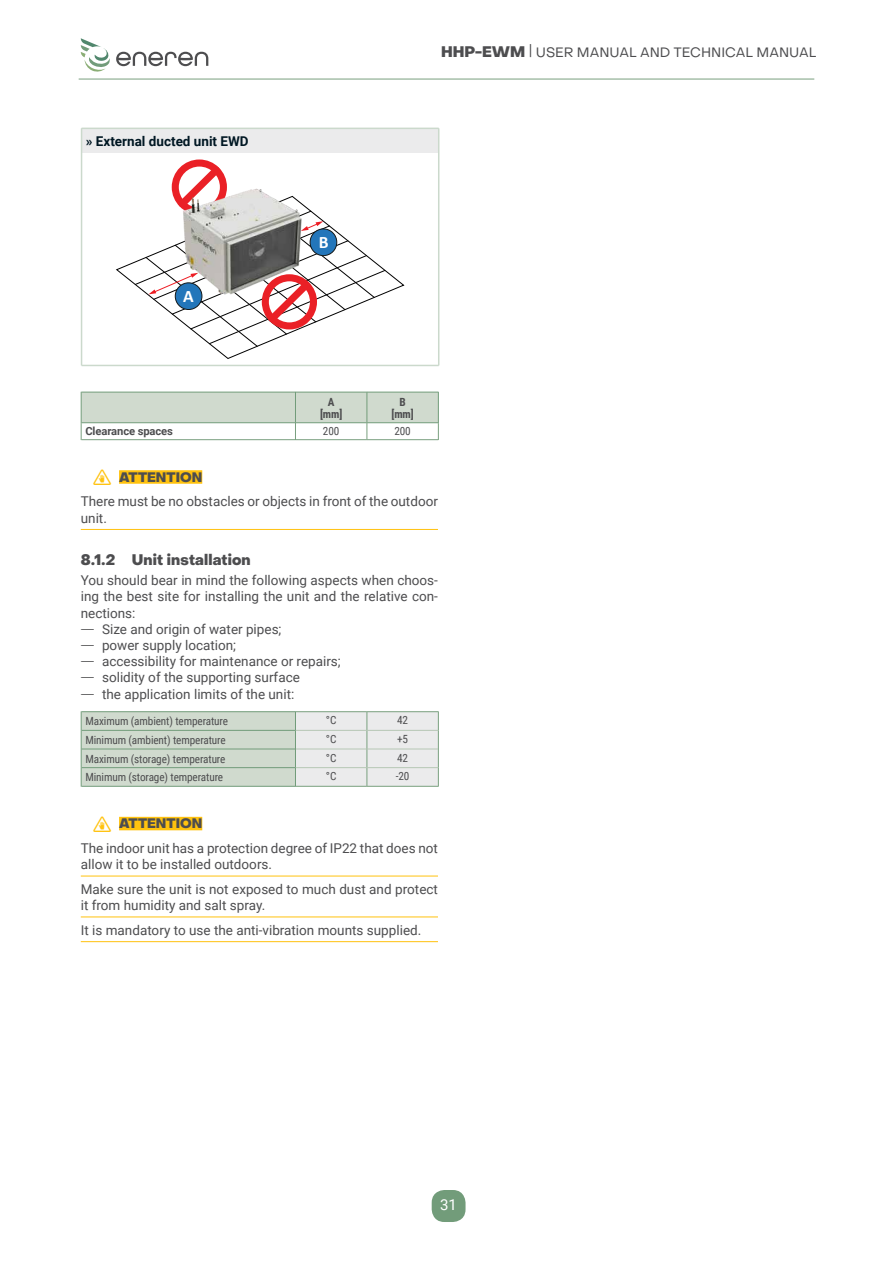
<style>
.page{position:relative;width:893px;height:1263px;background:#fff}
.page>*{position:absolute;margin:0;border:0;box-sizing:border-box;transform-origin:0 0}
.t1{font:700 17.55px "Calibri";color:#fff}
.t2{font:800 15px "Object Sans";letter-spacing:.01em;color:#4d4d4f}
.t3{font:15px "Roboto";color:#fff}
.t4{font:13.5px/16.2px "Roboto";color:#4d4d4f}
.t5{font:13.5px "Object Sans";color:#4d4d4f}
.t6{font:700 13.5px "Roboto";color:#001723}
.t7{font:800 13.5px "Object Sans";color:#4d4d4f}
.t8{font:11.25px "Roboto Condensed";letter-spacing:-.01em;color:#4d4d4f}
.t9{font:700 11.25px "Roboto";letter-spacing:-.01em;color:#4d4d4f}
.t10{font:700 11.25px/12px "Roboto Condensed";color:#4d4d4f;text-align:center}
.s1{font-weight:400;font-size:13.5px}
.s2{font-family:"Glyphter";font-weight:400;font-size:17.55px;color:#ffc20e}
.s3{font-family:"Myriad Pro"}
</style>
<div class="page">
<hr style="left:79px;top:79px;width:735px;height:1px;background:#79a07e">
<svg style="left:81px;top:38px;width:29px;height:34px"></svg>
<svg style="left:116px;top:52px;width:92px;height:14px"></svg>
<div style="left:432px;top:1190px;width:34px;height:32px;background:#729c7a;border-radius:13px"></div>
<div style="left:119px;top:470px;width:83px;height:14px;background:#ffc20e"></div>
<hr style="left:81px;top:529px;width:357px;height:1px;background:#ffc20e">
<div style="left:119px;top:817px;width:83px;height:13px;background:#ffc20e"></div>
<hr style="left:81px;top:876px;width:357px;height:1px;background:#ffc20e">
<hr style="left:81px;top:916px;width:357px;height:1px;background:#ffc20e">
<hr style="left:81px;top:941px;width:357px;height:1px;background:#ffc20e">
<div style="left:82px;top:128px;width:357px;height:25px;background:#ebebec"></div>
<svg style="left:116px;top:261px;width:289px;height:98px"></svg>
<svg style="left:135px;top:160px;width:251px;height:187px"></svg>
<hr style="left:82px;top:128px;width:357px;height:1px;background:#cbd9cc">
<hr style="left:82px;top:365px;width:357px;height:1px;background:#cbd9cc">
<hr style="left:81px;top:128px;width:1px;height:237px;background:#cbd9cc">
<hr style="left:438px;top:128px;width:1px;height:237px;background:#cbd9cc">
<svg style="left:81px;top:393px;width:358px;height:47px"></svg>
<hr style="left:82px;top:392px;width:213px;height:1px;background:#729c7a">
<hr style="left:81px;top:392px;width:1px;height:31px;background:#729c7a">
<hr style="left:82px;top:422px;width:213px;height:1px;background:#729c7a">
<hr style="left:296px;top:392px;width:71px;height:1px;background:#729c7a">
<hr style="left:296px;top:422px;width:71px;height:1px;background:#729c7a">
<hr style="left:295px;top:392px;width:1px;height:31px;background:#729c7a">
<hr style="left:367px;top:392px;width:71px;height:1px;background:#729c7a">
<hr style="left:438px;top:392px;width:1px;height:31px;background:#729c7a">
<hr style="left:367px;top:422px;width:71px;height:1px;background:#729c7a">
<hr style="left:367px;top:392px;width:1px;height:31px;background:#729c7a">
<svg style="left:81px;top:711px;width:358px;height:76px;background:#d3dcd3"></svg>
<p class="t6" style="left:86px;top:132px;width:164px">» External ducted unit EWD</p>
<p class="t1" style="left:183px;top:284px;width:12px">A</p>
<p class="t2" style="left:441px;top:42px;width:115px">HHP-EWM <sup>|</sup> <span class="s1">USER</span></p>
<p class="t5" style="left:577px;top:44px;width:24px">MANUAL</p>
<p class="t5" style="left:640px;top:44px;width:11px">AND</p>
<p class="t5" style="left:674px;top:44px;width:18px">TECHNICAL</p>
<p class="t5" style="left:757px;top:44px;width:24px">MANUAL</p>
<p class="t1" style="left:319px;top:229px;width:11px">B</p>
<p class="t10" style="left:320px;top:395px;width:24px">A [mm]</p>
<p class="t10" style="left:391px;top:395px;width:24px">B [mm]</p>
<p class="t9" style="left:85px;top:423px;width:89px">Clearance spaces</p>
<p class="t8" style="left:323px;top:423px;width:18px">200</p>
<p class="t8" style="left:394px;top:423px;width:18px">200</p>
<p class="t7" style="left:94px;top:469px;width:110px"><span class="s2">B</span> ATTENTION</p>
<p class="t4" style="left:81px;top:493px;width:359px">There must be no obstacles or objects in front of the outdoor unit.</p>
<p class="t2" style="left:81px;top:550px;width:171px">8.1.2 Unit installation</p>
<p class="t4" style="left:81px;top:572px;width:359px">You should bear in mind the following aspects when choos&shy;ing the best site for installing the unit and the relative con&shy;nections:<br><span class="s3">Ū</span> Size and origin of water pipes;<br><span class="s3">Ū</span> power supply location;<br><span class="s3">Ū</span> accessibility for maintenance or repairs;<br><span class="s3">Ū</span> solidity of the supporting surface<br><span class="s3">Ū</span> the application limits of the unit:</p>
<p class="t8" style="left:85px;top:713px;width:144px">Maximum (ambient) temperature</p>
<p class="t8" style="left:326px;top:712px;width:12px">°C</p>
<p class="t8" style="left:397px;top:712px;width:13px">42</p>
<p class="t8" style="left:85px;top:732px;width:142px">Minimum (ambient) temperature</p>
<p class="t8" style="left:326px;top:731px;width:12px">°C</p>
<p class="t8" style="left:397px;top:731px;width:13px">+5</p>
<p class="t8" style="left:85px;top:751px;width:142px">Maximum (storage) temperature</p>
<p class="t8" style="left:326px;top:750px;width:12px">°C</p>
<p class="t8" style="left:397px;top:750px;width:13px">42</p>
<p class="t8" style="left:85px;top:769px;width:139px">Minimum (storage) temperature</p>
<p class="t8" style="left:326px;top:768px;width:12px">°C</p>
<p class="t8" style="left:396px;top:768px;width:15px">-20</p>
<p class="t7" style="left:94px;top:815px;width:110px"><span class="s2">B</span> ATTENTION</p>
<p class="t4" style="left:81px;top:840px;width:359px">The indoor unit has a protection degree of IP22 that does not allow it to be installed outdoors.</p>
<p class="t4" style="left:81px;top:880px;width:359px">Make sure the unit is not exposed to much dust and protect it from humidity and salt spray.</p>
<p class="t4" style="left:81px;top:921px;width:342px">It is mandatory to use the anti-vibration mounts supplied.</p>
<p class="t3" style="left:440px;top:1194px;width:18px">31</p>
</div>
